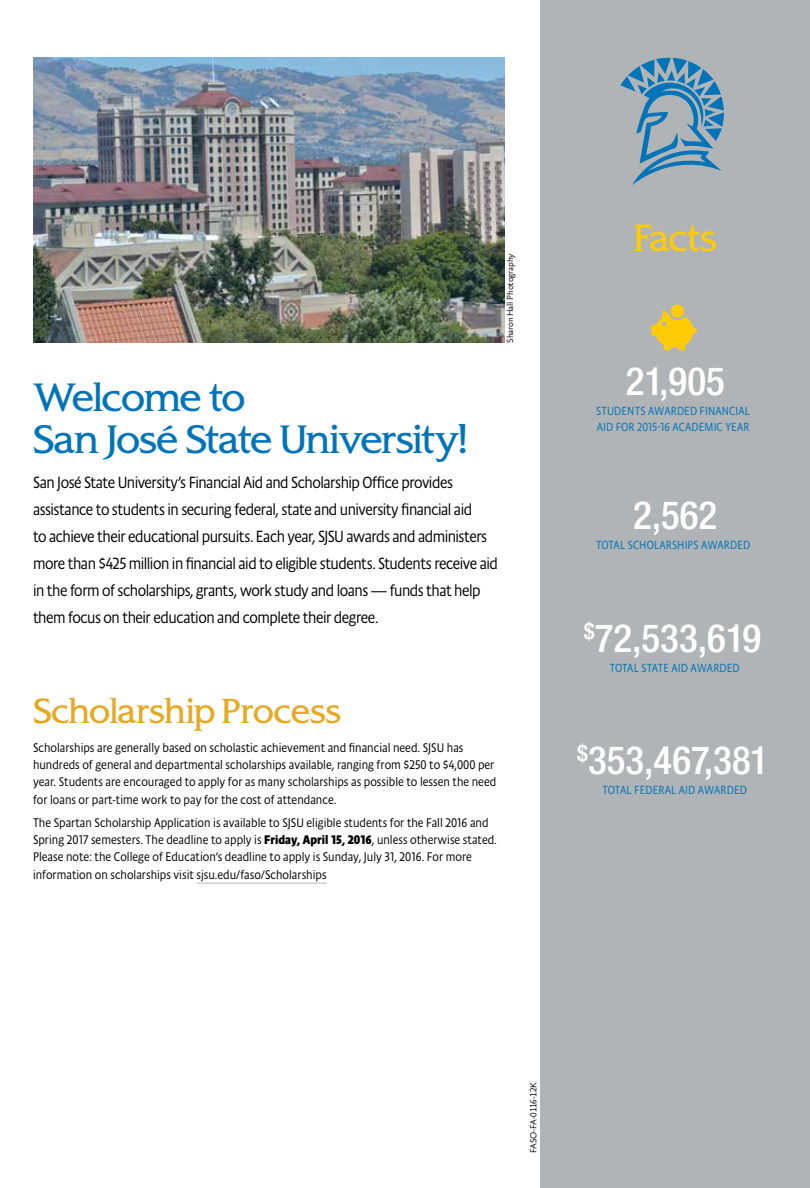
<style>
.page{position:relative;width:810px;height:1188px;background:#fff}
.page>*{position:absolute;margin:0;border:0;box-sizing:border-box;transform-origin:0 0}
.t1{font:500 condensed 39px "Helvetica Neue LT Std";color:#fff}
.t2{font:37.5px/42px "SJSU Spartan";letter-spacing:-.04em;color:#0074b9}
.t3{font:36px "SJSU Spartan";letter-spacing:-.04em;color:#ffcb05}
.t4{font:33px "SJSU Spartan";letter-spacing:-.025em;color:#e5a923}
.t5{font:300 16.5px/27px "Absara Sans Head OT";letter-spacing:-.03em;color:#000}
.t6{font:300 12.75px/17.2px "Absara Sans Head OT";color:#000}
.t7{font:300 12px/15.8px "Absara Sans Head OT";letter-spacing:.01em;color:#0074b9}
.t8{font:300 9px "Absara Sans OT";letter-spacing:-.02em;color:#000}
.s1{font-weight:700}
</style>
<div class="page">
<hr style="left:196px;top:883px;width:131px;height:1px;background:#b7b4bb">
<div style="left:540px;top:0;width:270px;height:1188px;background:#b1b4b6"></div>
<svg style="left:651px;top:305px;width:46px;height:45px"></svg>
<svg style="left:620px;top:58px;width:104px;height:127px"></svg>
<img style="left:33px;top:58px;width:472px;height:285px">
<p class="t8" style="left:505px;top:343px;width:91px;rotate:-90deg">Sharon Hall Photography</p>
<h2 class="t2" style="left:33px;top:377px;width:436px">Welcome to<br>San José State University!</h2>
<p class="t5" style="left:33px;top:468px;width:466px">San José State University’s Financial Aid and Scholarship Office provides assistance to students in securing federal, state and university financial aid<br>to achieve their educational pursuits. Each year, SJSU awards and administers more than $425 million in financial aid to eligible students. Students receive aid in the form of scholarships, grants, work study and loans — funds that help them focus on their education and complete their degree.</p>
<h3 class="t4" style="left:33px;top:690px;width:310px">Scholarship Process</h3>
<p class="t6" style="left:33px;top:739px;width:465px">Scholarships are generally based on scholastic achievement and financial need. SJSU has hundreds of general and departmental scholarships available, ranging from $250 to $4,000 per year. Students are encouraged to apply for as many scholarships as possible to lessen the need for loans or part-time work to pay for the cost of attendance.</p>
<p class="t6" style="left:33px;top:814px;width:465px">The Spartan Scholarship Application is available to SJSU eligible students for the Fall 2016 and Spring 2017 semesters. The deadline to apply is <span class="s1">Friday, April 15, 2016</span>, unless otherwise stated.<br>Please note: the College of Education’s deadline to apply is Sunday, July 31, 2016. For more information on scholarships visit sjsu.edu/faso/Scholarships</p>
<h3 class="t3" style="left:634px;top:215px;width:85px">Facts</h3>
<h1 class="t1" style="left:626px;top:358px;width:101px">21,905</h1>
<p class="t7" style="left:596px;top:403px;width:156px">STUDENTS AWARDED FINANCIAL<br>AID FOR 2015-16 ACADEMIC YEAR</p>
<h1 class="t1" style="left:633px;top:492px;width:86px">2,562</h1>
<p class="t7" style="left:596px;top:537px;width:156px">TOTAL SCHOLARSHIPS AWARDED</p>
<h1 class="t1" style="left:584px;top:615px;width:179px"><sup>$</sup>72,533,619</h1>
<p class="t7" style="left:610px;top:660px;width:131px">TOTAL STATE AID AWARDED</p>
<h1 class="t1" style="left:577px;top:737px;width:193px"><sup>$</sup>353,467,381</h1>
<p class="t7" style="left:603px;top:782px;width:146px">TOTAL FEDERAL AID AWARDED</p>
<p class="t8" style="left:529px;top:1153px;width:73px;rotate:-90deg">FASO-FA-0116-12K</p>
</div>
